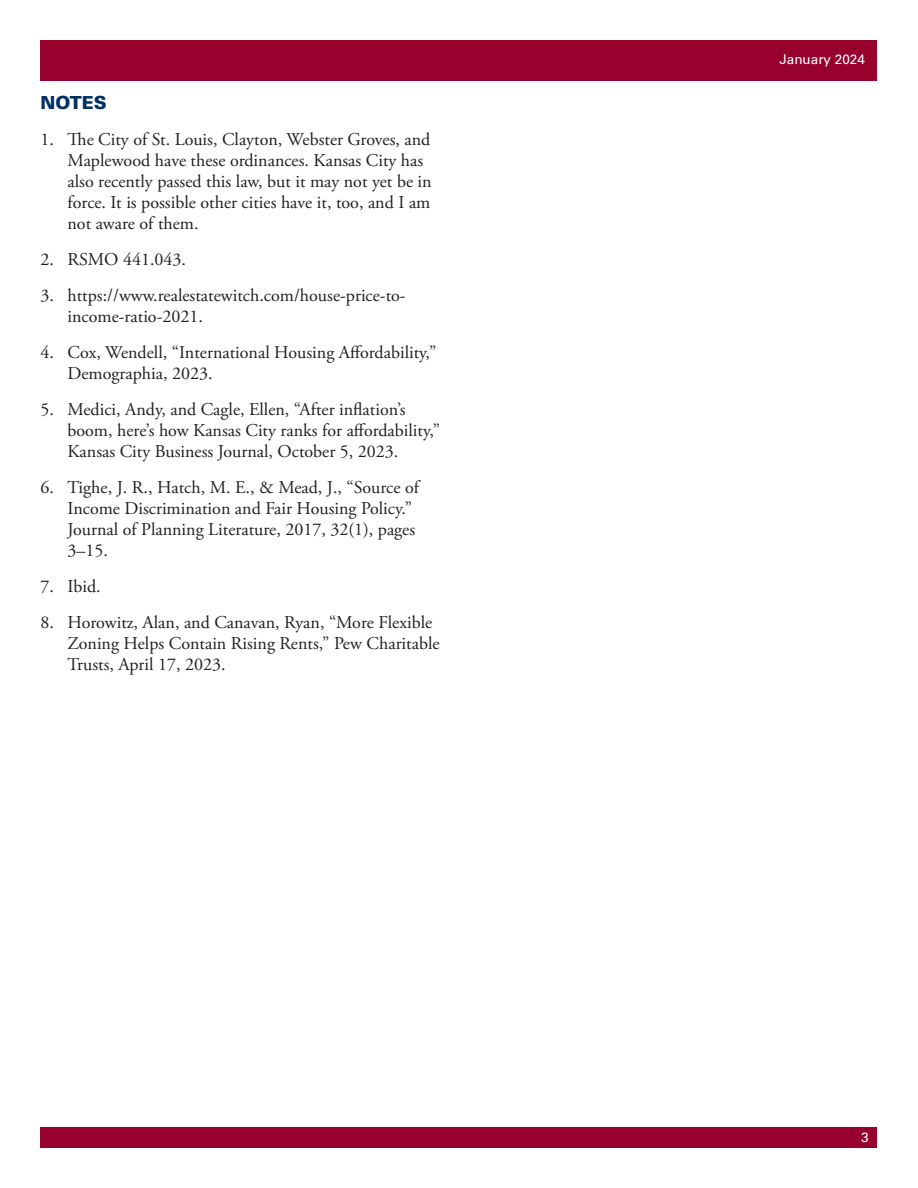
<style>
.page{position:relative;width:918px;height:1188px;background:#fff}
.page>*{position:absolute;margin:0;border:0;box-sizing:border-box;transform-origin:0 0}
.t1{font:18px/21px "Adobe Garamond Pro";color:#231f20}
.t2{font:900 18px "Univers LT Std";color:#003163}
.t3{font:13.5px "Univers LT Std";color:#fff}
</style>
<div class="page">
<div style="left:40px;top:40px;width:837px;height:41px;background:#98012d"></div>
<div style="left:40px;top:1127px;width:837px;height:21px;background:#98012d"></div>
<p class="t2" style="left:40px;top:91px;width:68px">NOTES</p>
<p class="t1" style="left:68px;top:129px;width:366px;text-indent:-27px">1. The City of St. Louis, Clayton, Webster Groves, and Maplewood have these ordinances. Kansas City has also recently passed this law, but it may not yet be in force. It is possible other cities have it, too, and I am not aware of them.</p>
<p class="t1" style="left:40px;top:249px;width:147px">2. RSMO 441.043.</p>
<p class="t1" style="left:68px;top:285px;width:340px;text-indent:-27px">3. https://www.realestatewitch.com/house-price-to&shy;income-ratio-2021.</p>
<p class="t1" style="left:68px;top:342px;width:370px;text-indent:-27px">4. Cox, Wendell, “International Housing Affordability,”<br>Demographia, 2023.</p>
<p class="t1" style="left:68px;top:399px;width:374px;text-indent:-27px">5. Medici, Andy, and Cagle, Ellen, “After inflation’s boom, here’s how Kansas City ranks for affordability,”<br>Kansas City Business Journal, October 5, 2023.</p>
<p class="t1" style="left:68px;top:477px;width:353px;text-indent:-27px">6. Tighe, J. R., Hatch, M. E., &amp; Mead, J., “Source of Income Discrimination and Fair Housing Policy.” Journal of Planning Literature, 2017, 32(1), pages 3–15.</p>
<p class="t1" style="left:40px;top:576px;width:62px">7. Ibid.</p>
<p class="t1" style="left:68px;top:612px;width:374px;text-indent:-27px">8. Horowitz, Alan, and Canavan, Ryan, “More Flexible<br>Zoning Helps Contain Rising Rents,” Pew Charitable<br>Trusts, April 17, 2023.</p>
<p class="t3" style="left:780px;top:51px;width:87px">January 2024</p>
<p class="t3" style="left:861px;top:1129px;width:9px">3</p>
</div>
